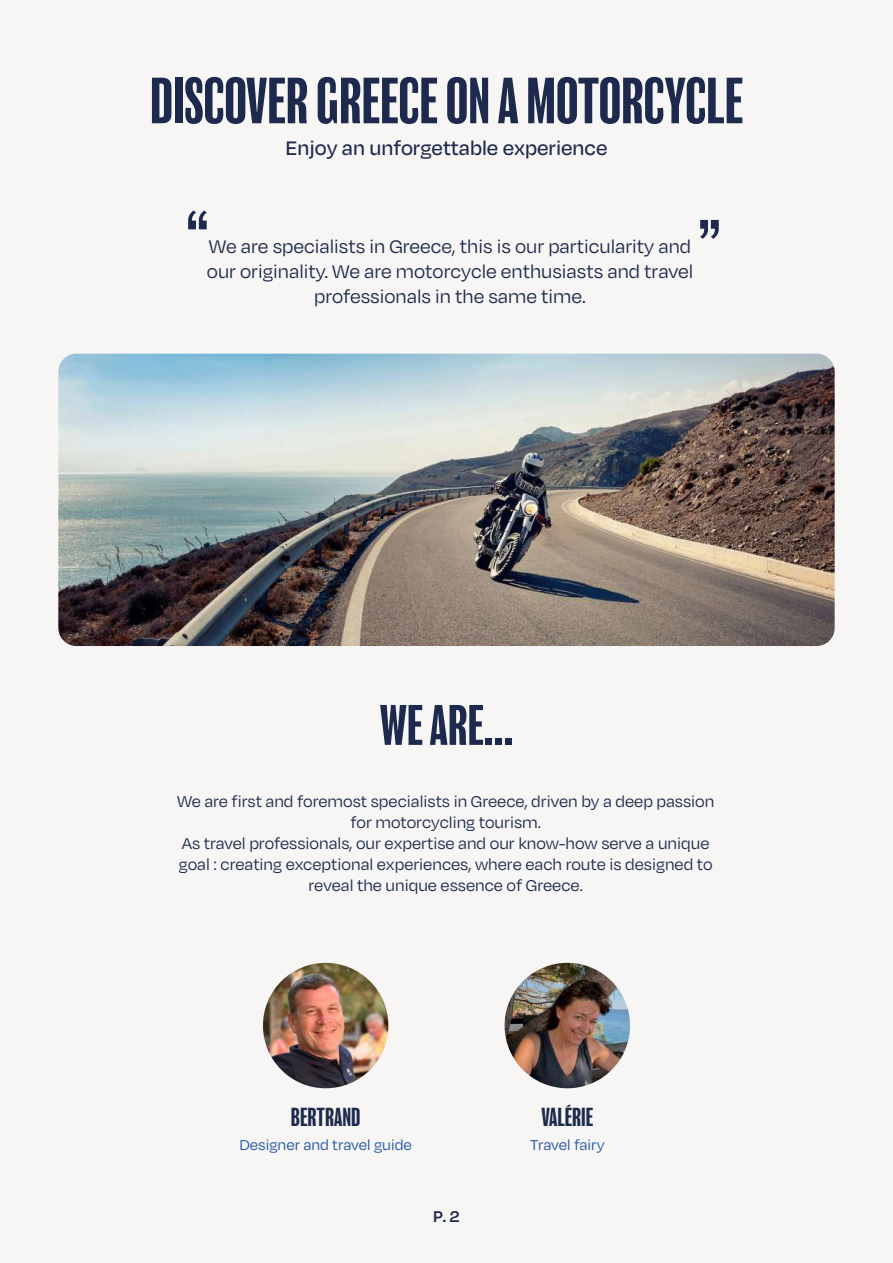
<style>
.page{position:relative;width:893px;height:1263px;background:#f7f6f5}
.page>*{position:absolute;margin:0;border:0;box-sizing:border-box;transform-origin:0 0}
.t1{font:condensed 60px "Balboa";color:#1e2a4d}
.t2{font:condensed 52.5px "Balboa";color:#1e2a4d}
.t3{font:condensed 24px "Balboa";color:#1e2a4d}
.t4{font:500 22.5px "Degular";color:#1e2a4d}
.t5{font:21px/25.2px "Degular";color:#1e2a4d;text-align:center}
.t6{font:18px/21px "Degular";color:#1e2a4d;text-align:center}
.t7{font:600 18px "Degular";color:#1e2a4d}
.t8{font:16.5px "Degular";color:#2256a1}
</style>
<div class="page">
<img style="left:58px;top:354px;width:777px;height:292px">
<svg style="left:188px;top:210px;width:19px;height:19px"></svg>
<svg style="left:700px;top:220px;width:19px;height:19px"></svg>
<img style="left:505px;top:963px;width:125px;height:125px;border-radius:63px">
<img style="left:263px;top:963px;width:125px;height:125px;border-radius:63px">
<h1 class="t1" style="left:150px;top:70px;width:595px">DISCOVER GREECE ON A MOTORCYCLE</h1>
<p class="t4" style="left:285px;top:134px;width:323px">Enjoy an unforgettable experience</p>
<p class="t5" style="left:207px;top:233px;width:488px">We are specialists in Greece, this is our particularity and our originality. We are motorcycle enthusiasts and travel professionals in the same time.</p>
<h2 class="t2" style="left:380px;top:698px;width:135px">WE ARE...</h2>
<p class="t6" style="left:177px;top:790px;width:539px">We are first and foremost specialists in Greece, driven by a deep passion for motorcycling tourism.<br>As travel professionals, our expertise and our know-how serve a unique goal : creating exceptional experiences, where each route is designed to reveal the unique essence of Greece.</p>
<h3 class="t3" style="left:291px;top:1105px;width:71px">BERTRAND</h3>
<h3 class="t3" style="left:541px;top:1105px;width:53px">VALÉRIE</h3>
<p class="t8" style="left:239px;top:1135px;width:174px">Designer and travel guide</p>
<p class="t8" style="left:530px;top:1135px;width:76px">Travel fairy</p>
<p class="t7" style="left:433px;top:1205px;width:28px">P. 2</p>
</div>
